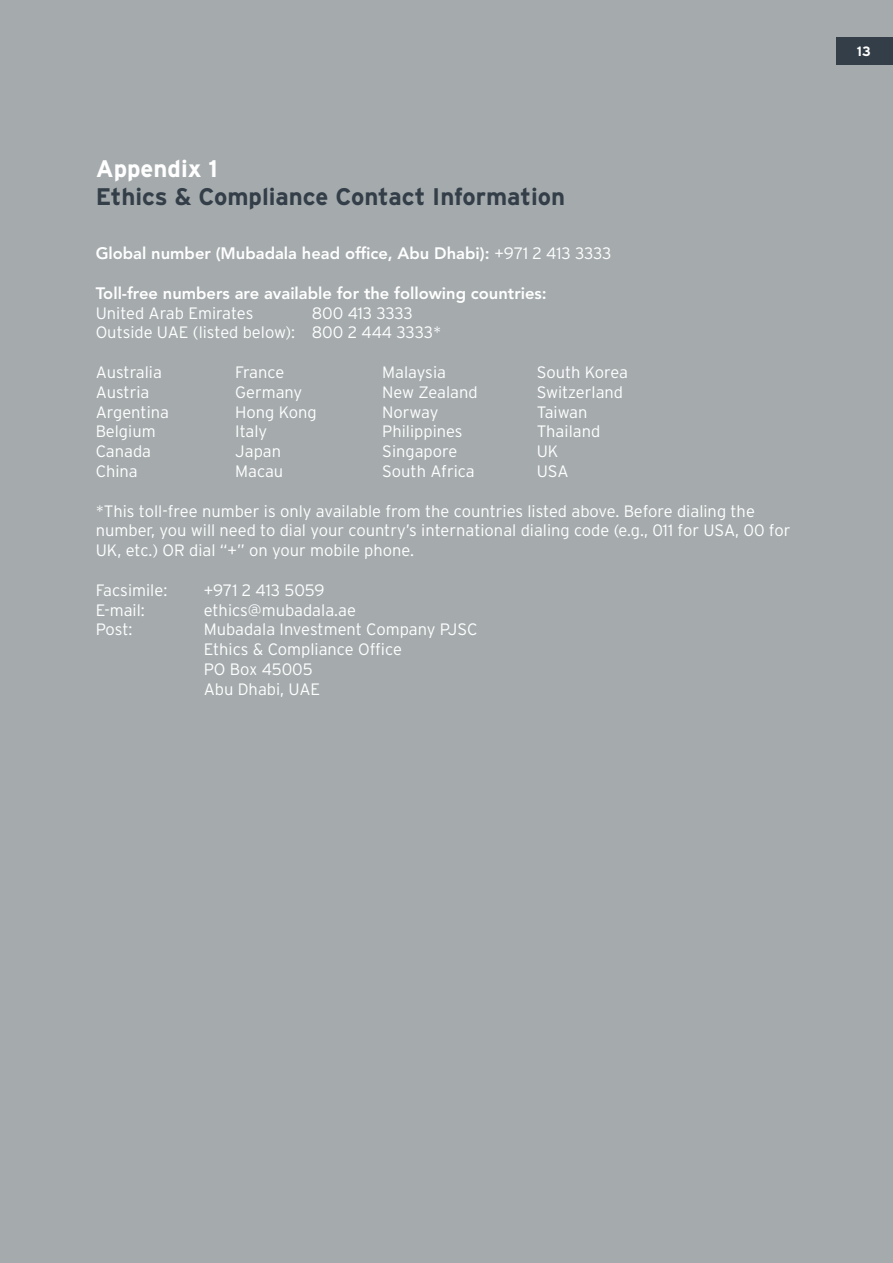
<style>
.page{position:relative;width:893px;height:1263px;background:#a5abad}
.page>*{position:absolute;margin:0;border:0;box-sizing:border-box;transform-origin:0 0}
.t1{font:700 24px "Interstate";color:#333e48}
.t2{font:700 24px "Interstate";color:#fff}
.t3{font:300 16.5px/19.8px "Interstate";color:#fff}
.t4{font:800 16.5px "Avenir LT Std";color:#fff}
.t5{font:700 13.5px "Interstate";color:#fff}
.s1{font-family:"Interstate";font-weight:300}
</style>
<div class="page">
<div style="left:836px;top:37px;width:57px;height:27px;background:#333e48"></div>
<h1 class="t2" style="left:96px;top:155px;width:124px">Appendix 1</h1>
<h1 class="t1" style="left:96px;top:183px;width:471px">Ethics &amp; Compliance Contact Information</h1>
<p class="t4" style="left:96px;top:244px;width:517px">Global number (Mubadala head office, Abu Dhabi): <span class="s1">+971 2 413 3333</span></p>
<p class="t4" style="left:96px;top:283px;width:453px">Toll-free numbers are available for the following countries:</p>
<p class="t3" style="left:96px;top:303px;width:159px">United Arab Emirates</p>
<p class="t3" style="left:96px;top:303px;width:347px;text-indent:216px">800 413 3333<br>Outside UAE (listed below): 800 2 444 3333*</p>
<p class="t3" style="left:96px;top:362px;width:68px">Australia</p>
<p class="t3" style="left:235px;top:362px;width:51px">France</p>
<p class="t3" style="left:382px;top:362px;width:65px">Malaysia</p>
<p class="t3" style="left:537px;top:362px;width:93px">South Korea</p>
<p class="t3" style="left:96px;top:382px;width:55px">Austria</p>
<p class="t3" style="left:235px;top:382px;width:69px">Germany</p>
<p class="t3" style="left:382px;top:382px;width:97px">New Zealand</p>
<p class="t3" style="left:537px;top:382px;width:88px">Switzerland</p>
<p class="t3" style="left:96px;top:402px;width:75px">Argentina</p>
<p class="t3" style="left:235px;top:402px;width:83px">Hong Kong</p>
<p class="t3" style="left:382px;top:402px;width:58px">Norway</p>
<p class="t3" style="left:537px;top:402px;width:52px">Taiwan</p>
<p class="t3" style="left:96px;top:421px;width:61px">Belgium</p>
<p class="t3" style="left:235px;top:421px;width:34px">Italy</p>
<p class="t3" style="left:382px;top:421px;width:82px">Philippines</p>
<p class="t3" style="left:537px;top:421px;width:65px">Thailand</p>
<p class="t3" style="left:96px;top:441px;width:57px">Canada</p>
<p class="t3" style="left:235px;top:441px;width:47px">Japan</p>
<p class="t3" style="left:382px;top:441px;width:77px">Singapore</p>
<p class="t3" style="left:537px;top:441px;width:23px">UK</p>
<p class="t3" style="left:96px;top:461px;width:44px">China</p>
<p class="t3" style="left:235px;top:461px;width:50px">Macau</p>
<p class="t3" style="left:382px;top:461px;width:94px">South Africa</p>
<p class="t3" style="left:537px;top:461px;width:33px">USA</p>
<p class="t3" style="left:96px;top:501px;width:696px">*This toll-free number is only available from the countries listed above. Before dialing the number, you will need to dial your country’s international dialing code (e.g., 011 for USA, 00 for<br>UK, etc.) OR dial “+” on your mobile phone.</p>
<p class="t3" style="left:96px;top:580px;width:73px">Facsimile:</p>
<p class="t3" style="left:204px;top:580px;width:122px">+971 2 413 5059</p>
<p class="t3" style="left:96px;top:600px;width:51px">E-mail:</p>
<p class="t3" style="left:204px;top:600px;width:154px">ethics@mubadala.ae</p>
<p class="t3" style="left:96px;top:619px;width:38px">Post:</p>
<p class="t3" style="left:204px;top:619px;width:275px">Mubadala Investment Company PJSC<br>Ethics &amp; Compliance Office<br>PO Box 45005<br>Abu Dhabi, UAE</p>
<p class="t5" style="left:857px;top:44px;width:15px">13</p>
</div>
